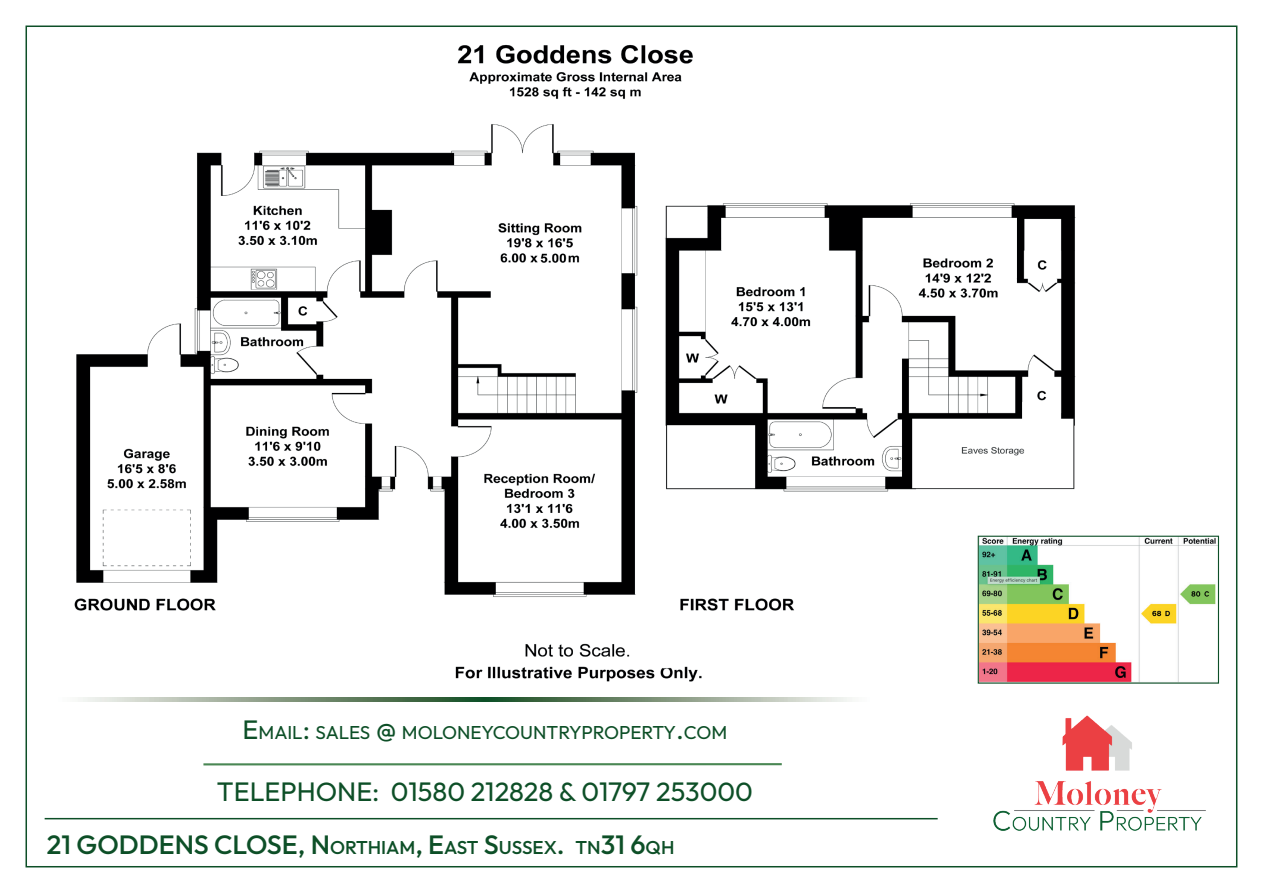
<style>
.page{position:relative;width:1263px;height:893px;background:#fff}
.page>*{position:absolute;margin:0;border:0;box-sizing:border-box;transform-origin:0 0}
.t1{font:27px "Outfit";color:#0d4f27}
.t2{font:500 18.9px "Outfit";color:#0d4f27}
.t3{font:18.9px "Outfit";letter-spacing:-.01em;color:#0d4f27}
.s1{font-size:27px}
.s2{font-style:inherit}
</style>
<div class="page">
<img style="left:74px;top:44px;width:1022px;height:640px">
<svg style="left:78px;top:697px;width:406px;height:5px;background:#859c84"></svg>
<svg style="left:484px;top:697px;width:368px;height:5px;background:#859b84"></svg>
<img style="left:993px;top:715px;width:213px;height:116px">
<hr style="left:45px;top:818px;width:893px;height:1px;background:#0d4f27">
<hr style="left:203px;top:763px;width:579px;height:2px;background:#4a8754">
<img style="left:980px;top:538px;width:237px;height:144px">
<div style="left:978px;top:536px;width:241px;height:148px;border:1px solid #0d4f27"></div>
<p class="t3" style="left:243px;top:721px;width:486px"><span class="s1">E</span>MAIL<span class="s1">:</span> SALES <span class="s1">@</span> MOLONEYCOUNTRYPROPERTY<span class="s1">.</span>COM</p>
<h1 class="t1" style="left:217px;top:774px;width:538px">TELEPHONE: 01580 212828 <span class="s2">&amp;</span> 01797 253000</h1>
<p class="t2" style="left:47px;top:835px;width:629px"><span class="s1">21 GODDENS CLOSE,</span> <span class="s1">N</span>ORTHIAM<span class="s1">, E</span>AST <span class="s1">S</span>USSEX<span class="s1">.</span> TN<span class="s1">31 6</span>QH</p>
</div>
